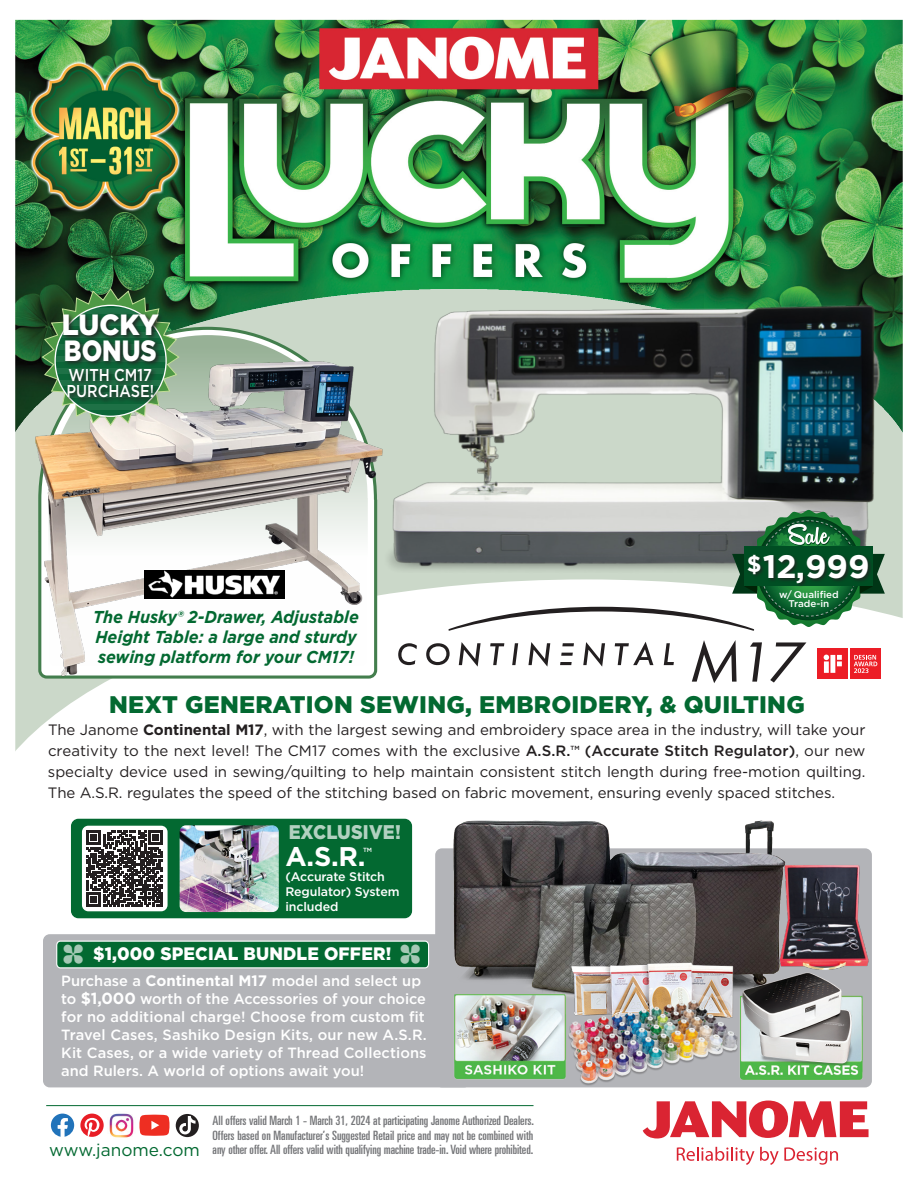
<style>
.page{position:relative;width:918px;height:1188px;background:#fff}
.page>*{position:absolute;margin:0;border:0;box-sizing:border-box;transform-origin:0 0}
.t1{font:700 32.55px "Gotham";color:#fff}
.t2{font:900 29.25px/25.7px "Gotham";color:#fff;scale:.94 1}
.t3{font:700 27px "Gotham";color:#fff}
.t4{font:900 24px "Gotham";letter-spacing:.01em;color:#036931}
.t5{font:900 19.8px "Gotham";letter-spacing:.01em;color:#fff;scale:.91 1}
.t6{font:900 18px "Gotham";letter-spacing:.01em;color:#fff;scale:.96 1}
.t7{font:italic 700 17.25px/20.2px "Gotham";color:#036931;scale:.94 1}
.t8{font:17.25px "Gotham";color:#036931}
.t9{font:500 17.1px/16.5px "Gotham";color:#fff;scale:.85 1}
.t10{font:15px/21px "Gotham";letter-spacing:-.005em;color:#231f20}
.t11{font:500 14.7px/18px "Gotham";color:#fff}
.t12{font:ultra-condensed 12.9px/14.9px "Univers";letter-spacing:-.005em;color:#747578;text-align:justify;scale:1.04 1}
.t13{font:500 12.45px/15px "Gotham";letter-spacing:-.01em;color:#fff}
.t14{font:500 9.75px/9.4px "Gotham";color:#fff;text-align:center}
.t15{font:500 6px "Gotham";color:#231f20}
.t16{font:500 6px "Gotham";color:#fff}
.s1{font-weight:700}
.s2{font-weight:500}
.s3{font-weight:700;font-size:15.15px}
.s4{font-weight:700;font-size:16.05px}
</style>
<div class="page">
<img style="left:15px;top:19px;width:888px;height:422px">
<svg style="left:15px;top:579px;width:888px;height:536px"></svg>
<svg style="left:643px;top:1101px;width:226px;height:38px"></svg>
<svg style="left:677px;top:1147px;width:77px;height:18px"></svg>
<svg style="left:760px;top:1147px;width:78px;height:18px"></svg>
<img style="left:104px;top:1110px;width:34px;height:28px">
<svg style="left:139px;top:1115px;width:30px;height:21px"></svg>
<svg style="left:51px;top:1114px;width:23px;height:23px"></svg>
<svg style="left:80px;top:1114px;width:24px;height:23px"></svg>
<svg style="left:176px;top:1114px;width:23px;height:23px"></svg>
<hr style="left:46px;top:1105px;width:488px;height:1px;background:#036931">
<div style="left:43px;top:934px;width:428px;height:153px;background:#b3b4b8;border-radius:7px"></div>
<div style="left:57px;top:941px;width:372px;height:27px;background:#036931;border-radius:4px"></div>
<div style="left:56px;top:941px;width:373px;height:27px;border:1px solid #fff;border-radius:4px"></div>
<div style="left:435px;top:848px;width:437px;height:239px;background:#b3b4b8;border-radius:7px"></div>
<img style="left:446px;top:788px;width:362px;height:188px">
<img style="left:541px;top:923px;width:233px;height:78px">
<img style="left:729px;top:966px;width:134px;height:114px">
<img style="left:561px;top:1001px;width:181px;height:88px">
<img style="left:440px;top:976px;width:126px;height:112px">
<img style="left:774px;top:863px;width:95px;height:107px">
<svg style="left:181px;top:335px;width:180px;height:21px;background:#b3c7b3"></svg>
<img style="left:32px;top:356px;width:352px;height:329px">
<img style="left:145px;top:571px;width:139px;height:28px">
<svg style="left:41px;top:288px;width:140px;height:139px;background:#6c906b"></svg>
<svg style="left:62px;top:305px;width:5px;height:111px"></svg>
<svg style="left:74px;top:305px;width:5px;height:111px"></svg>
<svg style="left:86px;top:305px;width:5px;height:111px"></svg>
<svg style="left:98px;top:305px;width:5px;height:110px"></svg>
<div style="left:110px;top:305px;width:5px;height:111px;background:#0c6638"></div>
<svg style="left:122px;top:305px;width:5px;height:111px"></svg>
<svg style="left:134px;top:305px;width:5px;height:111px"></svg>
<svg style="left:146px;top:305px;width:5px;height:111px"></svg>
<svg style="left:158px;top:305px;width:5px;height:111px"></svg>
<svg style="left:55px;top:405px;width:111px;height:5px"></svg>
<div style="left:55px;top:393px;width:111px;height:5px;background:#cbd8c9"></div>
<svg style="left:55px;top:381px;width:111px;height:5px"></svg>
<svg style="left:56px;top:369px;width:5px;height:5px"></svg>
<div style="left:55px;top:357px;width:111px;height:5px;background:#1e7146"></div>
<svg style="left:55px;top:345px;width:111px;height:5px"></svg>
<svg style="left:55px;top:333px;width:111px;height:5px"></svg>
<svg style="left:55px;top:320px;width:111px;height:6px"></svg>
<svg style="left:55px;top:308px;width:111px;height:6px"></svg>
<svg style="left:61px;top:312px;width:104px;height:93px;background:#22593a"></svg>
<div style="left:72px;top:819px;width:339px;height:99px;background:#036931;border-radius:7px"></div>
<div style="left:71px;top:819px;width:341px;height:99px;border:2px solid #036931;border-radius:7px"></div>
<img style="left:181px;top:826px;width:97px;height:85px">
<div style="left:178px;top:823px;width:103px;height:91px;border:2px solid #036931;border-radius:7px"></div>
<div style="left:81px;top:825px;width:87px;height:87px;background:#fff;border-radius:7px"></div>
<div style="left:80px;top:824px;width:89px;height:89px;border:1px solid #036931;border-radius:7px"></div>
<svg style="left:87px;top:831px;width:76px;height:76px"></svg>
<img style="left:361px;top:271px;width:538px;height:353px">
<svg style="left:396px;top:510px;width:489px;height:175px"></svg>
<div style="left:747px;top:553px;width:125px;height:35px;background:#231f20;opacity:.75"></div>
<svg style="left:57px;top:940px;width:34px;height:29px"></svg>
<svg style="left:395px;top:940px;width:33px;height:29px"></svg>
<h2 class="t2" style="left:62px;top:312px;width:104px">LUCKY<br>BONUS</h2>
<p class="t9" style="left:67px;top:366px;width:105px">WITH CM17<br>PURCHASE!</p>
<p class="t7" style="left:93px;top:606px;width:284px">The Husky® 2-Drawer, Adjustable<br>Height Table: a large and sturdy sewing platform for your CM17!</p>
<h1 class="t1" style="left:747px;top:545px;width:124px"><sup>$</sup>12,999</h1>
<p class="t14" style="left:779px;top:589px;width:61px">w/ Qualified<br>Trade-in</p>
<h3 class="t4" style="left:109px;top:688px;width:697px">NEXT GENERATION SEWING, EMBROIDERY, &amp; QUILTING</h3>
<p class="t10" style="left:48px;top:719px;width:819px">The Janome <span class="s1">Continental M17</span>, with the largest sewing and embroidery space area in the industry, will take your creativity to the next level! The CM17 comes with the exclusive <span class="s2">A.S.R.</span></p>
<p class="t10" style="left:48px;top:740px;width:819px;text-align:justify;text-indent:537px"><span class="s2">(Accurate Stitch Regulator)</span>, our new specialty device used in sewing/quilting to help maintain consistent stitch length during free-motion quilting.<br>The A.S.R. regulates the speed of the stitching based on fabric movement, ensuring evenly spaced stitches.</p>
<p class="t15" style="left:571px;top:744px;width:11px">TM</p>
<h3 class="t5" style="left:288px;top:819px;width:125px">EXCLUSIVE!</h3>
<h3 class="t3" style="left:286px;top:838px;width:81px">A.S.R.</h3>
<p class="t16" style="left:363px;top:846px;width:11px">TM</p>
<p class="t13" style="left:286px;top:869px;width:116px">(Accurate Stitch<br>Regulator) System included</p>
<p class="t6" style="left:93px;top:941px;width:312px">$1,000 SPECIAL BUNDLE OFFER!</p>
<p class="t11" style="left:61px;top:971px;width:367px">Purchase a <span class="s3">Continental M17</span> model and select up to <span class="s4">$1,000</span> worth of the Accessories of your choice for no additional charge! Choose from custom fit Travel Cases, Sashiko Design Kits, our new A.S.R.<br>Kit Cases, or a wide variety of Thread Collections and Rulers. A world of options await you!</p>
<p class="t8" style="left:49px;top:1139px;width:152px">www.janome.com</p>
<p class="t12" style="left:213px;top:1113px;width:310px">All offers valid March 1 - March 31, 2024 at participating Janome Authorized Dealers.<br>Offers based on Manufacturer’s Suggested Retail price and may not be combined with any other offer. All offers valid with qualifying machine trade-in. Void where prohibited.</p>
</div>
